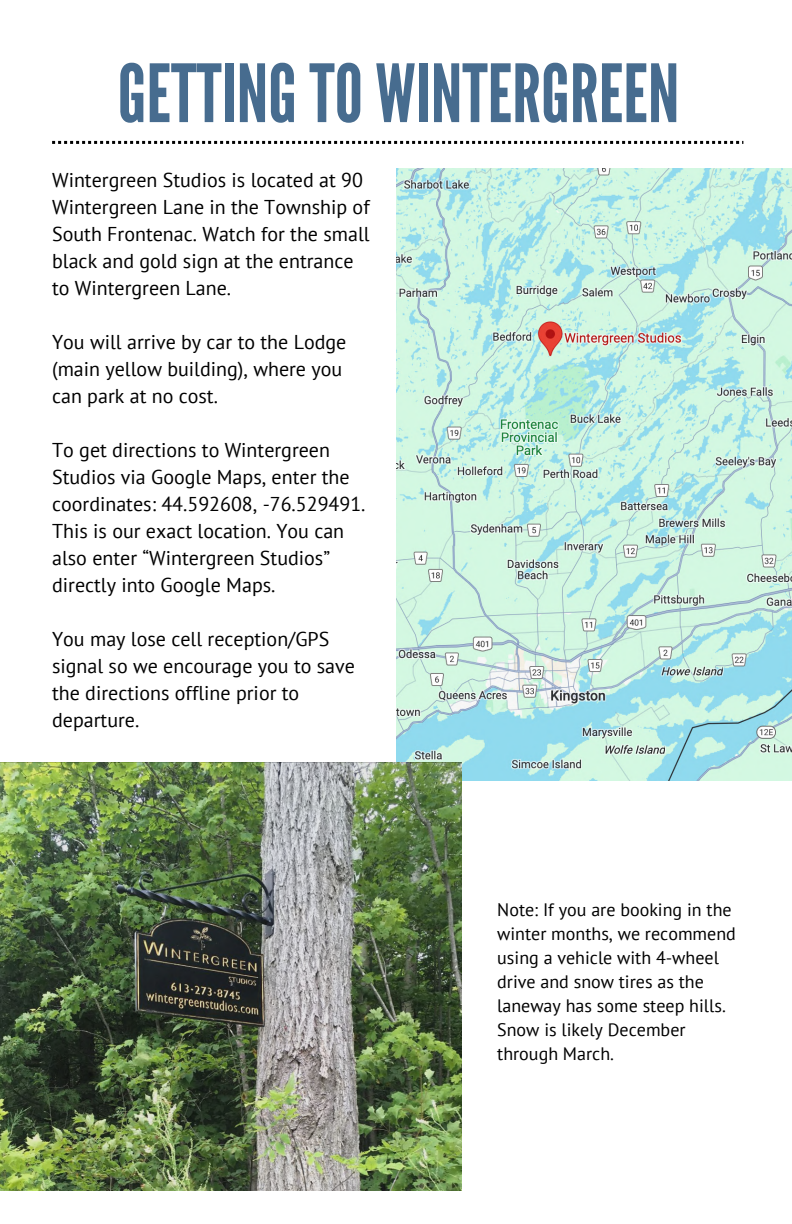
<style>
.page{position:relative;width:792px;height:1224px;background:#fff}
.page>*{position:absolute;margin:0;border:0;box-sizing:border-box;transform-origin:0 0}
.t1{font:80px "League Gothic";color:#476c8f}
.t2{font:20px/27px "PT Sans";color:#000}
.t3{font:18px/24px "PT Sans";color:#000}
</style>
<div class="page">
<img style="left:396px;top:168px;width:396px;height:612px">
<img style="left:0;top:763px;width:462px;height:427px">
<svg style="left:52px;top:141px;width:691px;height:3px"></svg>
<h1 class="t1" style="left:118px;top:47px;width:563px">GETTINGTO WINTERGREEN</h1>
<p class="t2" style="left:52px;top:166px;width:319px">Wintergreen Studios is located at 90<br>Wintergreen Lane in the Township of<br>South Frontenac. Watch for the small black and gold sign at the entrance to Wintergreen Lane.</p>
<p class="t2" style="left:52px;top:328px;width:296px">You will arrive by car to the Lodge (main yellow building), where you can park at no cost.</p>
<p class="t2" style="left:52px;top:436px;width:315px">To get directions to Wintergreen Studios via Google Maps, enter the coordinates: 44.592608, -76.529491.<br>This is our exact location. You can also enter “Wintergreen Studios” directly into Google Maps.</p>
<p class="t2" style="left:52px;top:625px;width:304px">You may lose cell reception/GPS signal so we encourage you to save the directions offline prior to departure.</p>
<p class="t3" style="left:497px;top:897px;width:240px">Note: If you are booking in the winter months, we recommend using a vehicle with 4-wheel drive and snow tires as the laneway has some steep hills.<br>Snow is likely December through March.</p>
</div>
